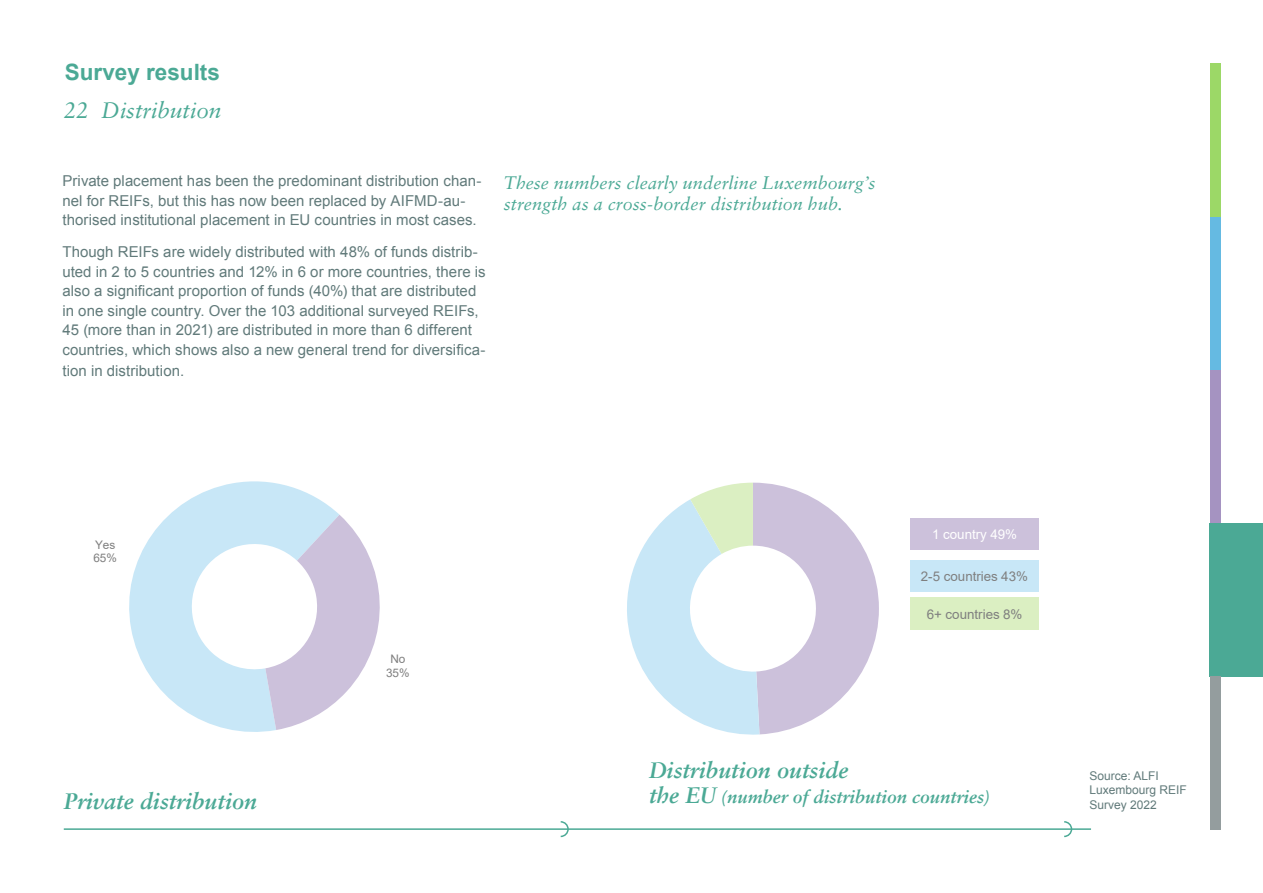
<style>
.page{position:relative;width:1263px;height:893px;background:#fff}
.page>*{position:absolute;margin:0;border:0;box-sizing:border-box;transform-origin:0 0}
.t1{font:italic 700 22.5px "Sabon";color:#4ba995}
.t2{font:italic 22.5px "Sabon";color:#4ba995}
.t3{font:700 22.5px "Arial";color:#4ba995}
.t4{font:italic 18px/21px "Sabon";letter-spacing:.005em;color:#4ba995}
.t5{font:italic 700 18px "Sabon";color:#4ba995}
.t6{font:15px/19.5px "Arial";letter-spacing:.005em;color:#617a7a}
.t7{font:13.35px "Arial";color:#7f7f7f}
.t8{font:13.35px "Arial";color:#fff}
.t9{font:12px/14.4px "Arial";color:#617a7a}
.t10{font:11.85px/13.5px "Arial";color:#7f7f7f}
.s1{font-size:22.5px}
</style>
<div class="page">
<div style="left:1210px;top:217px;width:10px;height:153px;background:#65bae2"></div>
<div style="left:1210px;top:64px;width:10px;height:153px;background:#9cd867"></div>
<div style="left:1210px;top:370px;width:10px;height:153px;background:#a593c1"></div>
<div style="left:1210px;top:523px;width:53px;height:153px;background:#4ba995"></div>
<div style="left:1210px;top:676px;width:10px;height:153px;background:#949d9e"></div>
<svg style="left:129px;top:481px;width:210px;height:251px;fill:#c8e7f7"></svg>
<svg style="left:265px;top:515px;width:115px;height:215px"></svg>
<svg style="left:627px;top:483px;width:252px;height:252px"></svg>
<div style="left:910px;top:518px;width:129px;height:32px;background:#ccc1db"></div>
<div style="left:910px;top:560px;width:128px;height:32px;background:#c8e7f7"></div>
<div style="left:910px;top:598px;width:129px;height:32px;background:#dbefc2"></div>
<hr style="left:64px;top:828px;width:1027px;height:2px;background:#4ba995">
<svg style="left:559px;top:821px;width:10px;height:17px"></svg>
<svg style="left:1063px;top:821px;width:10px;height:17px"></svg>
<h1 class="t3" style="left:65px;top:57px;width:157px">Survey results</h1>
<p class="t2" style="left:64px;top:96px;width:159px">22 Distribution</p>
<p class="t6" style="left:62px;top:171px;width:420px">Private placement has been the predominant distribution chan&shy;nel for REIFs, but this has now been replaced by AIFMD-au&shy;thorised institutional placement in EU countries in most cases.</p>
<p class="t6" style="left:62px;top:242px;width:425px">Though REIFs are widely distributed with 48% of funds distrib&shy;uted in 2 to 5 countries and 12% in 6 or more countries, there is also a significant proportion of funds (40%) that are distributed in one single country. Over the 103 additional surveyed REIFs, 45 (more than in 2021) are distributed in more than 6 different countries, which shows also a new general trend for diversifica-</p>
<p class="t6" style="left:62px;top:361px;width:123px">tion in distribution.</p>
<p class="t4" style="left:504px;top:172px;width:373px">These numbers clearly underline Luxembourg’s strength as a cross-border distribution hub.</p>
<p class="t10" style="left:93px;top:537px;width:25px">Yes<br>65%</p>
<p class="t1" style="left:64px;top:786px;width:195px">Private distribution</p>
<p class="t10" style="left:386px;top:652px;width:25px;text-align:center">No<br>35%</p>
<p class="t8" style="left:932px;top:525px;width:87px">1 country 49%</p>
<p class="t7" style="left:921px;top:567px;width:109px">2-5 countries 43%</p>
<p class="t7" style="left:927px;top:605px;width:97px">6+ countries 8%</p>
<p class="t1" style="left:649px;top:756px;width:201px">Distribution outside</p>
<p class="t5" style="left:649px;top:785px;width:343px"><span class="s1">the EU</span> (number of distribution countries)</p>
<p class="t9" style="left:1089px;top:768px;width:99px">Source: ALFI<br>Luxembourg REIF<br>Survey 2022</p>
</div>
